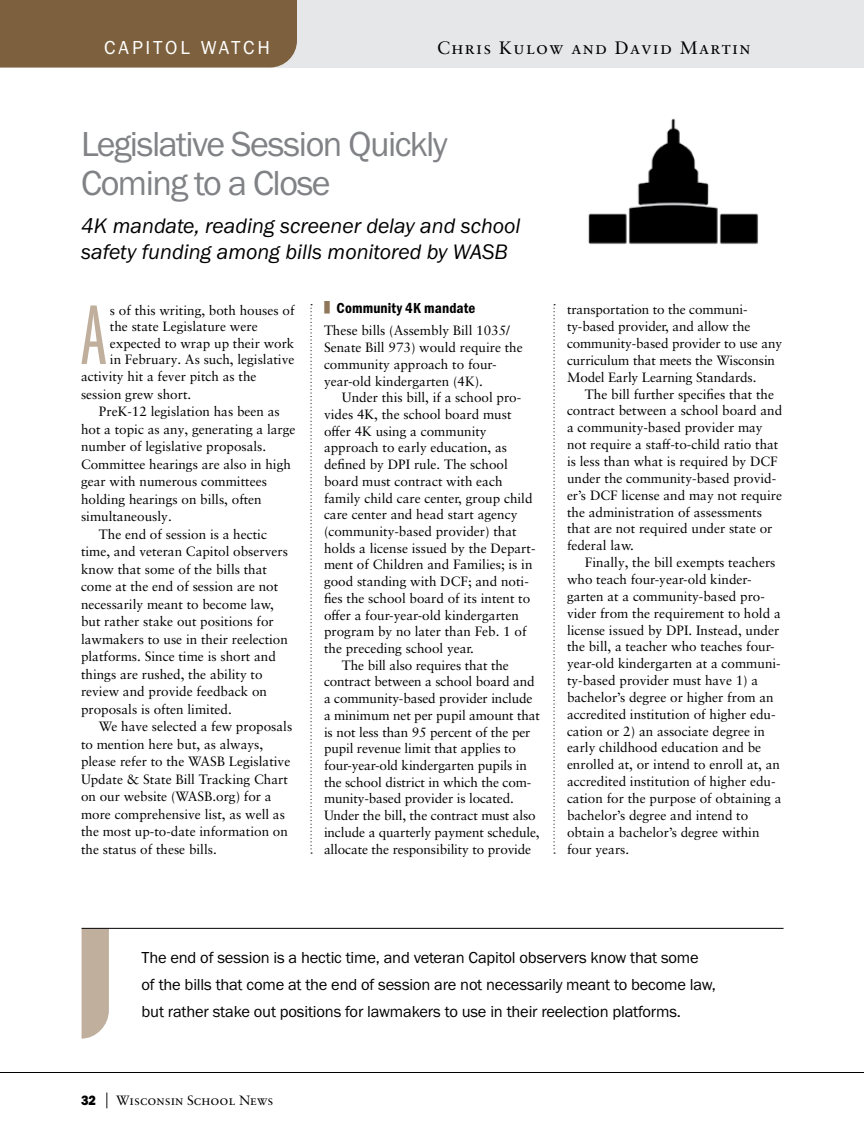
<style>
.page{position:relative;width:864px;height:1134px;background:#fff}
.page>*{position:absolute;margin:0;border:0;box-sizing:border-box;transform-origin:0 0}
.t1{font:87.75px "Franklin Gothic URW Ext Com D Boo";color:#c0af9c}
.t2{font:36px/39px "Franklin Gothic URW Boo";letter-spacing:-.04em;color:#808285}
.t3{font:21.75px/26.1px "Franklin Gothic URW Boo Ita";color:#000}
.t4{font:19.5px "Franklin Gothic URW Boo";letter-spacing:.15em;color:#fff}
.t5{font:19.5px "Franklin Gothic URW Boo";letter-spacing:.195em;color:#fff}
.t6{font:18px "Sabon LT Pro";letter-spacing:.075em;color:#000}
.t7{font:18px "Sabon LT Pro";letter-spacing:.1em;color:#000}
.t8{font:16.5px/27px "Franklin Gothic URW Boo";letter-spacing:-.01em;color:#000}
.t9{font:15px "Franklin Gothic URW Con Dem";letter-spacing:.01em;color:#000}
.t10{font:13.5px/16.8px "Sabon LT Pro";color:#000}
.s1{color:#917759}
.s2{font-family:"Franklin Gothic URW Hea";font-size:14.1px}
.s3{font-size:20.25px}
</style>
<div class="page">
<svg style="left:82px;top:929px;width:27px;height:110px;background:#c4b4a2"></svg>
<hr style="left:82px;top:928px;width:702px;height:1px;background:#000">
<svg style="left:554px;top:304px;width:1px;height:550px"></svg>
<svg style="left:310px;top:304px;width:2px;height:550px"></svg>
<hr style="left:0;top:1072px;width:864px;height:1px;background:#000">
<div style="left:0;top:0;width:864px;height:68px;background:#e6e7e8"></div>
<div style="left:0;top:0;width:297px;height:68px;background:#7d613e"></div>
<img style="left:588px;top:118px;width:171px;height:127px">
<h3 class="t4" style="left:104px;top:35px;width:167px">CAPITOL WATCH</h3>
<h3 class="t6" style="left:437px;top:37px;width:315px">Chris Kulow and David Martin</h3>
<h3 class="t5" style="left:148px;top:35px;width:150px">DEPARTMENT</h3>
<h3 class="t7" style="left:456px;top:37px;width:170px">Name O. Author</h3>
<h2 class="t2" style="left:81px;top:124px;width:368px">Legislative Session Quickly<br>Coming to a Close</h2>
<h3 class="t3" style="left:81px;top:212px;width:441px">4K mandate, reading screener delay and school safety funding among bills monitored by WASB</h3>
<h1 class="t1" style="left:81px;top:289px;width:27px">A</h1>
<p class="t10" style="left:110px;top:301px;width:186px">s of this writing, both houses of</p>
<p class="t10" style="left:110px;top:318px;width:149px">the state Legislature were</p>
<p class="t10" style="left:110px;top:334px;width:186px">expected to wrap up their work</p>
<p class="t10" style="left:110px;top:351px;width:186px">in February. As such, legislative</p>
<p class="t10" style="left:81px;top:368px;width:177px">activity hit a fever pitch as the</p>
<p class="t10" style="left:81px;top:386px;width:112px">session grew short.</p>
<p class="t10" style="left:99px;top:403px;width:182px">PreK-12 legislation has been as</p>
<p class="t10" style="left:81px;top:420px;width:216px">hot a topic as any, generating a large</p>
<p class="t10" style="left:81px;top:438px;width:187px">number of legislative proposals.</p>
<p class="t10" style="left:81px;top:455px;width:212px">Committee hearings are also in high</p>
<p class="t10" style="left:81px;top:473px;width:187px">gear with numerous committees</p>
<p class="t10" style="left:81px;top:490px;width:182px">holding hearings on bills, often</p>
<p class="t10" style="left:81px;top:508px;width:92px">simultaneously.</p>
<p class="t10" style="left:99px;top:525px;width:170px">The end of session is a hectic</p>
<p class="t10" style="left:81px;top:543px;width:209px">time, and veteran Capitol observers</p>
<p class="t10" style="left:81px;top:560px;width:188px">know that some of the bills that</p>
<p class="t10" style="left:81px;top:578px;width:199px">come at the end of session are not</p>
<p class="t10" style="left:81px;top:595px;width:194px">necessarily meant to become law,</p>
<p class="t10" style="left:81px;top:613px;width:194px">but rather stake out positions for</p>
<p class="t10" style="left:81px;top:630px;width:209px">lawmakers to use in their reelection</p>
<p class="t10" style="left:81px;top:648px;width:197px">platforms. Since time is short and</p>
<p class="t10" style="left:81px;top:665px;width:183px">things are rushed, the ability to</p>
<p class="t10" style="left:81px;top:683px;width:188px">review and provide feedback on</p>
<p class="t10" style="left:81px;top:700px;width:152px">proposals is often limited.</p>
<p class="t10" style="left:99px;top:718px;width:195px">We have selected a few proposals</p>
<p class="t10" style="left:81px;top:735px;width:184px">to mention here but, as always,</p>
<p class="t10" style="left:81px;top:753px;width:211px">please refer to the WASB Legislative</p>
<p class="t10" style="left:81px;top:770px;width:208px">Update &amp; State Bill Tracking Chart</p>
<p class="t10" style="left:81px;top:788px;width:192px">on our website (WASB.org) for a</p>
<p class="t10" style="left:81px;top:805px;width:205px">more comprehensive list, as well as</p>
<p class="t10" style="left:81px;top:823px;width:209px">the most up-to-date information on</p>
<p class="t10" style="left:81px;top:840px;width:137px">the status of these bills.</p>
<p class="t9" style="left:318px;top:298px;width:159px"><span class="s1">|</span>Community 4K mandate</p>
<p class="t10" style="left:324px;top:322px;width:200px">These bills (Assembly Bill 1035/<br>Senate Bill 973) would require the community approach to four&shy;year-old kindergarten (4K).</p>
<p class="t10" style="left:342px;top:389px;width:181px">Under this bill, if a school pro-</p>
<p class="t10" style="left:324px;top:406px;width:189px">vides 4K, the school board must</p>
<p class="t10" style="left:324px;top:422px;width:164px">offer 4K using a community</p>
<p class="t10" style="left:324px;top:439px;width:185px">approach to early education, as</p>
<p class="t10" style="left:324px;top:456px;width:185px">defined by DPI rule. The school</p>
<p class="t10" style="left:324px;top:472px;width:180px">board must contract with each</p>
<p class="t10" style="left:324px;top:489px;width:210px">family child care center, group child</p>
<p class="t10" style="left:324px;top:506px;width:195px">care center and head start agency</p>
<p class="t10" style="left:324px;top:523px;width:194px">(community-based provider) that</p>
<p class="t10" style="left:324px;top:539px;width:213px">holds a license issued by the Depart-</p>
<p class="t10" style="left:324px;top:556px;width:210px">ment of Children and Families; is in</p>
<p class="t10" style="left:324px;top:573px;width:206px">good standing with DCF; and noti-</p>
<p class="t10" style="left:324px;top:589px;width:208px">fies the school board of its intent to</p>
<p class="t10" style="left:324px;top:606px;width:196px">offer a four-year-old kindergarten</p>
<p class="t10" style="left:324px;top:623px;width:204px">program by no later than Feb. 1 of</p>
<p class="t10" style="left:324px;top:640px;width:152px">the preceding school year.</p>
<p class="t10" style="left:342px;top:656px;width:168px">The bill also requires that the</p>
<p class="t10" style="left:324px;top:673px;width:212px">contract between a school board and</p>
<p class="t10" style="left:324px;top:690px;width:210px">a community-based provider include</p>
<p class="t10" style="left:324px;top:706px;width:217px">a minimum net per pupil amount that</p>
<p class="t10" style="left:324px;top:723px;width:208px">is not less than 95 percent of the per</p>
<p class="t10" style="left:324px;top:740px;width:193px">pupil revenue limit that applies to</p>
<p class="t10" style="left:324px;top:757px;width:205px">four-year-old kindergarten pupils in</p>
<p class="t10" style="left:324px;top:773px;width:209px">the school district in which the com-</p>
<p class="t10" style="left:324px;top:790px;width:191px">munity-based provider is located.</p>
<p class="t10" style="left:324px;top:807px;width:213px">Under the bill, the contract must also</p>
<p class="t10" style="left:324px;top:823px;width:217px">include a quarterly payment schedule,</p>
<p class="t10" style="left:324px;top:840px;width:209px">allocate the responsibility to provide</p>
<p class="t10" style="left:567px;top:301px;width:217px">transportation to the communi&shy;ty-based provider, and allow the community-based provider to use any curriculum that meets the Wisconsin Model Early Learning Standards.</p>
<p class="t10" style="left:567px;top:385px;width:217px;text-indent:18px">The bill further specifies that the contract between a school board and a community-based provider may not require a staff-to-child ratio that is less than what is required by DCF under the community-based provid&shy;er’s DCF license and may not require the administration of assessments that are not required under state or federal law.</p>
<p class="t10" style="left:567px;top:554px;width:216px;text-indent:18px">Finally, the bill exempts teachers who teach four-year-old kinder&shy;garten at a community-based pro&shy;vider from the requirement to hold a license issued by DPI. Instead, under the bill, a teacher who teaches four&shy;year-old kindergarten at a communi&shy;ty-based provider must have 1) a bachelor’s degree or higher from an accredited institution of higher edu&shy;cation or 2) an associate degree in early childhood education and be enrolled at, or intend to enroll at, an accredited institution of higher edu&shy;cation for the purpose of obtaining a bachelor’s degree and intend to obtain a bachelor’s degree within four years.</p>
<p class="t8" style="left:142px;top:944px;width:576px">The end of session is a hectic time, and veteran Capitol observers know that some of the bills that come at the end of session are not necessarily meant to become law, but rather stake out positions for lawmakers to use in their reelection platforms.</p>
<p class="t10" style="left:81px;top:1092px;width:194px"><span class="s2">32</span> <span class="s3">|</span> Wisconsin School News</p>
</div>
